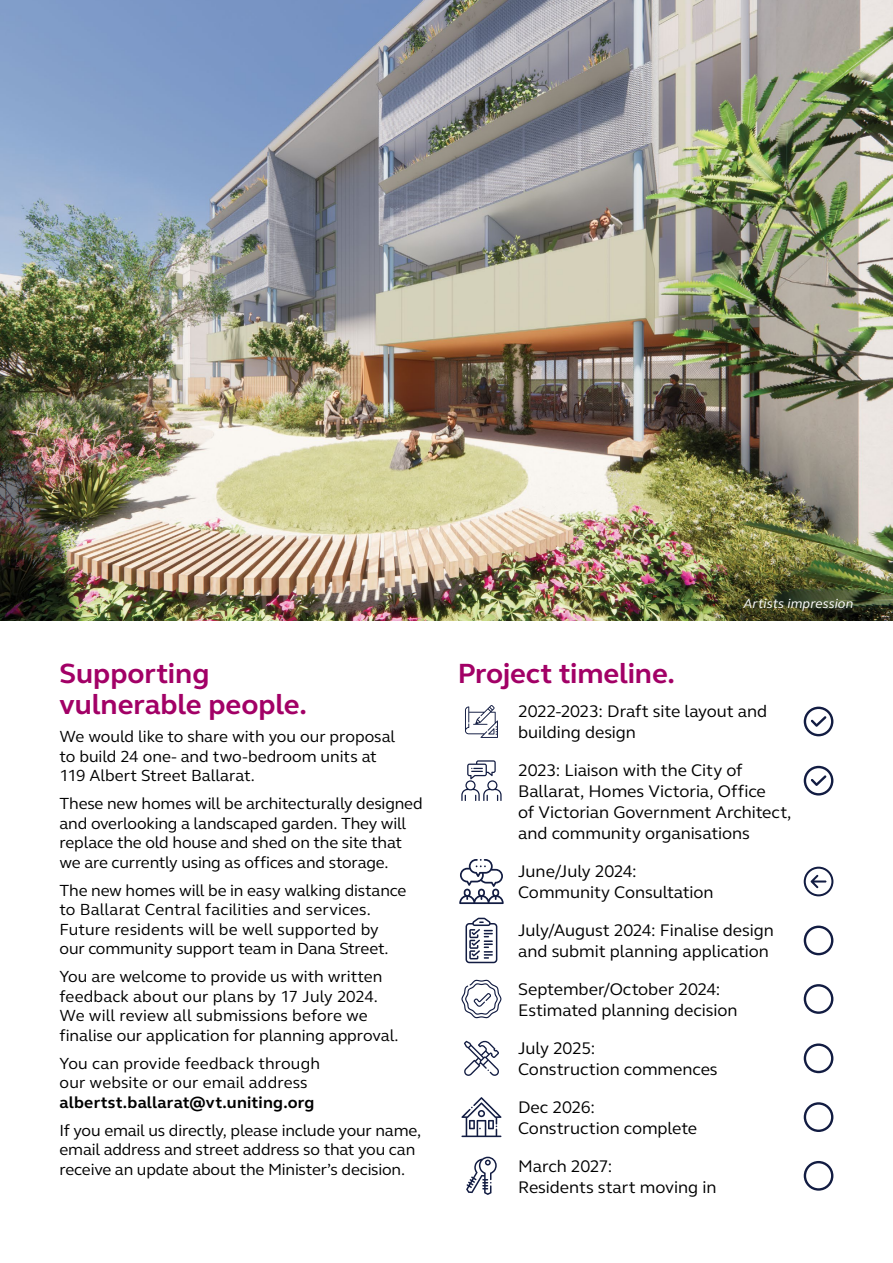
<style>
.page{position:relative;width:893px;height:1263px;background:#fff}
.page>*{position:absolute;margin:0;border:0;box-sizing:border-box;transform-origin:0 0}
.t1{font:700 28.5px/31.5px "FS Elliot Pro";color:#a20066}
.t2{font:17.25px/21px "FS Elliot Pro";letter-spacing:-.005em;color:#000}
.t3{font:16.5px/19.5px "FS Elliot Pro";letter-spacing:-.005em;color:#000}
.t4{font:700 16.5px "FS Elliot Pro";letter-spacing:.015em;color:#000}
.t5{font:italic 13.5px "FS Elliot Pro";letter-spacing:.005em;color:#fff}
</style>
<div class="page">
<img style="left:0;top:0;width:893px;height:621px">
<svg style="left:804px;top:707px;width:29px;height:29px"></svg>
<svg style="left:804px;top:766px;width:29px;height:29px"></svg>
<svg style="left:804px;top:925px;width:29px;height:30px"></svg>
<svg style="left:804px;top:984px;width:29px;height:30px"></svg>
<svg style="left:804px;top:1043px;width:29px;height:30px"></svg>
<svg style="left:804px;top:1102px;width:29px;height:30px"></svg>
<svg style="left:804px;top:1161px;width:29px;height:30px"></svg>
<svg style="left:804px;top:867px;width:29px;height:29px"></svg>
<svg style="left:461px;top:979px;width:40px;height:39px"></svg>
<svg style="left:461px;top:760px;width:41px;height:41px"></svg>
<svg style="left:459px;top:859px;width:45px;height:45px"></svg>
<svg style="left:465px;top:918px;width:32px;height:45px"></svg>
<svg style="left:465px;top:705px;width:33px;height:33px"></svg>
<svg style="left:464px;top:1040px;width:35px;height:36px"></svg>
<svg style="left:461px;top:1097px;width:40px;height:40px"></svg>
<svg style="left:466px;top:1157px;width:31px;height:38px"></svg>
<h1 class="t1" style="left:60px;top:657px;width:249px">Supporting vulnerable people.</h1>
<p class="t3" style="left:60px;top:726px;width:337px">We would like to share with you our proposal to build 24 one- and two-bedroom units at<br>119 Albert Street Ballarat.</p>
<p class="t3" style="left:60px;top:793px;width:365px">These new homes will be architecturally designed and overlooking a landscaped garden. They will replace the old house and shed on the site that we are currently using as offices and storage.</p>
<p class="t3" style="left:60px;top:880px;width:348px">The new homes will be in easy walking distance to Ballarat Central facilities and services.<br>Future residents will be well supported by our community support team in Dana Street.</p>
<p class="t3" style="left:60px;top:966px;width:341px">You are welcome to provide us with written feedback about our plans by 17 July 2024.<br>We will review all submissions before we finalise our application for planning approval.</p>
<p class="t3" style="left:60px;top:1053px;width:262px">You can provide feedback through our website or our email address</p>
<p class="t4" style="left:60px;top:1091px;width:256px">albertst.ballarat@vt.uniting.org</p>
<p class="t3" style="left:60px;top:1120px;width:363px">If you email us directly, please include your name, email address and street address so that you can receive an update about the Minister’s decision.</p>
<h1 class="t1" style="left:458px;top:657px;width:219px">Project timeline.</h1>
<p class="t5" style="left:743px;top:594px;width:111px">Artists impression</p>
<p class="t2" style="left:518px;top:700px;width:251px">2022-2023: Draft site layout and building design</p>
<p class="t2" style="left:518px;top:759px;width:275px">2023: Liaison with the City of<br>Ballarat, Homes Victoria, Office<br>of Victorian Government Architect, and community organisations</p>
<p class="t2" style="left:518px;top:860px;width:197px">June/July 2024:<br>Community Consultation</p>
<p class="t2" style="left:518px;top:919px;width:257px">July/August 2024: Finalise design and submit planning application</p>
<p class="t2" style="left:518px;top:978px;width:221px">September/October 2024:<br>Estimated planning decision</p>
<p class="t2" style="left:518px;top:1037px;width:201px">July 2025:<br>Construction commences</p>
<p class="t2" style="left:518px;top:1096px;width:181px">Dec 2026:<br>Construction complete</p>
<p class="t2" style="left:518px;top:1155px;width:200px">March 2027:<br>Residents start moving in</p>
</div>
